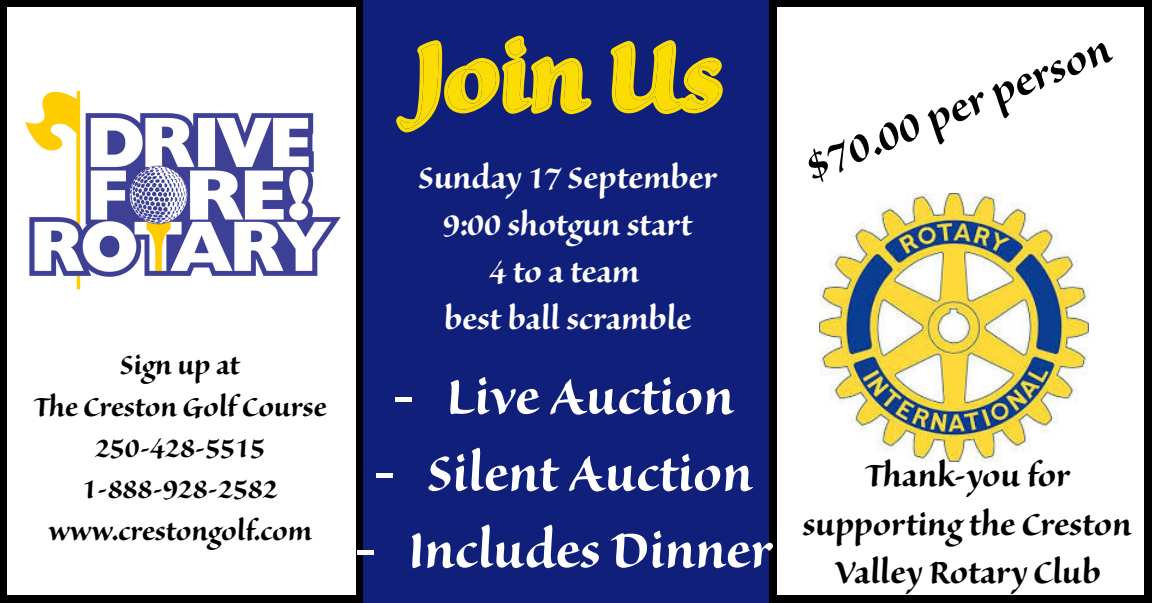
<style>
.page{position:relative;width:1152px;height:603px;background:#000}
.page>*{position:absolute;margin:0;border:0;box-sizing:border-box;transform-origin:0 0}
.t1{font:121.2px "Sanvito Pro Bold Disp";color:#fcdd03}
.t2{font:64px "Sanvito Pro Bold Disp";color:#fff}
.t3{font:51.2px "Sanvito Pro Bold Disp";color:#000}
.t4{font:40.4px/48.4px "Sanvito Pro Bold Disp";color:#000;text-align:center}
.t5{font:39.2px/46.8px "Sanvito Pro Bold Disp";color:#fff;text-align:center}
.t6{font:34.4px/41.2px "Sanvito Pro Bold Disp";color:#000;text-align:center}
.s1{font-family:"Times New Roman"}
</style>
<div class="page">
<div style="left:777px;top:8px;width:367px;height:587px;background:#fff"></div>
<div style="left:363px;top:0;width:405px;height:603px;background:#10207a"></div>
<div style="left:7px;top:8px;width:348px;height:587px;background:#fff"></div>
<img style="left:820px;top:194px;width:268px;height:267px">
<img style="left:25px;top:15px;width:331px;height:278px">
<svg style="left:396px;top:36px;width:327px;height:96px"></svg>
<p class="t6" style="left:33px;top:345px;width:295px">Sign up at<br>The Creston Golf Course<br>250-428-5515<br>1-888-928-2582 www.crestongolf.com</p>
<h1 class="t1" style="left:413px;top:10px;width:310px">Join Us</h1>
<p class="t5" style="left:418px;top:155px;width:300px">Sunday 17 September<br>9:00 shotgun start<br>4 to a team<br>best ball scramble</p>
<h2 class="t2" style="left:393px;top:362px;width:342px"><span class="s1">-</span> Live Auction</h2>
<h2 class="t2" style="left:374px;top:438px;width:380px"><span class="s1">-</span> Silent Auction</h2>
<h2 class="t2" style="left:355px;top:515px;width:419px"><span class="s1">-</span> Includes Dinner</h2>
<h3 class="t3" style="left:797px;top:142px;width:326px;rotate:-22deg">$70.00 per person</h3>
<p class="t4" style="left:803px;top:452px;width:331px">Thank-you for supporting the Creston<br>Valley Rotary Club</p>
</div>
